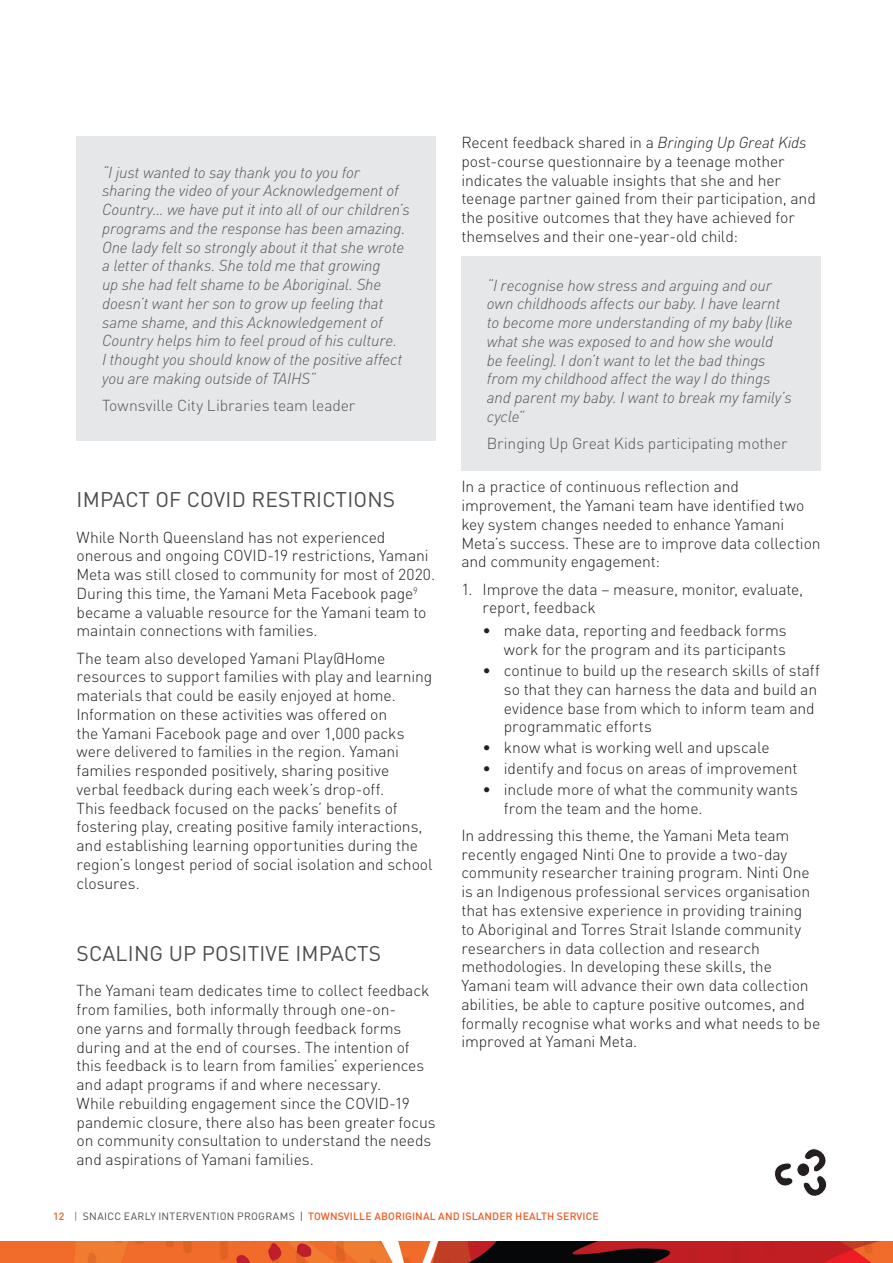
<style>
.page{position:relative;width:893px;height:1263px;background:#fff}
.page>*{position:absolute;margin:0;border:0;box-sizing:border-box;transform-origin:0 0}
.H3_-_14_14pt_Light{font:21px "DINOT";letter-spacing:.01em;color:#4b4c4d}
.Body_Text_Plain{font:300 15.75px/18.8px "DINOT";letter-spacing:-.005em;color:#231f20}
.Body_-_Indented_quot{font:italic 300 15.75px/18.8px "DINOT";letter-spacing:-.01em;color:#545758}
.Body_-_DOT_points__n{font:300 15.75px/18.8px "DINOT";letter-spacing:-.005em;color:#231f20}
.Body_-_Indented_quot-2{font:300 15.75px "DINOT";letter-spacing:-.005em;color:#545758}
.Body_-_DOT_points__L{font:300 15.75px/18.8px "DINOT";letter-spacing:-.005em;color:#231f20}
.t1{font:500 10.5px "DINOT";letter-spacing:.01em;color:#f15921}
.s1{font-style:italic}
.s2{font-weight:300;color:#4b4c4d}
.s3{font-weight:400;color:#4b4c4d}
</style>
<div class="page">
<img style="left:0;top:1242px;width:893px;height:21px">
<div style="left:77px;top:136px;width:359px;height:305px;background:#e6e7e9"></div>
<div style="left:461px;top:256px;width:360px;height:215px;background:#e6e7e9"></div>
<svg style="left:774px;top:1148px;width:52px;height:48px"></svg>
<div style="left:797px;top:1163px;width:13px;height:13px;background:#231f20;border-radius:50%"></div>
<div style="left:796px;top:1162px;width:14px;height:15px;border:1px solid #fff;border-radius:50%"></div>
<p class="Body_-_Indented_quot" style="left:102px;top:163px;width:309px">“I just wanted to say thank you to you for sharing the video of your Acknowledgement of Country… we have put it into all of our children’s programs and the response has been amazing.<br>One lady felt so strongly about it that she wrote a letter of thanks. She told me that growing<br>up she had felt shame to be Aboriginal. She doesn’t want her son to grow up feeling that same shame, and this Acknowledgement of Country helps him to feel proud of his culture.<br>I thought you should know of the positive affect you are making outside of TAIHS”</p>
<p class="Body_-_Indented_quot-2" style="left:102px;top:396px;width:255px">Townsville City Libraries team leader</p>
<p class="H3_-_14_14pt_Light" style="left:77px;top:486px;width:320px">IMPACT OF COVID RESTRICTIONS</p>
<p class="Body_Text_Plain" style="left:77px;top:527px;width:360px">While North Queensland has not experienced onerous and ongoing COVID-19 restrictions, Yamani Meta was still closed to community for most of 2020.<br>During this time, the Yamani Meta Facebook page<sup>9 </sup>became a valuable resource for the Yamani team to maintain connections with families.</p>
<p class="Body_Text_Plain" style="left:77px;top:648px;width:358px">The team also developed Yamani Play@Home resources to support families with play and learning materials that could be easily enjoyed at home.<br>Information on these activities was offered on<br>the Yamani Facebook page and over 1,000 packs were delivered to families in the region. Yamani families responded positively, sharing positive verbal feedback during each week’s drop-off.<br>This feedback focused on the packs’ benefits of fostering play, creating positive family interactions, and establishing learning opportunities during the region’s longest period of social isolation and school closures.</p>
<p class="H3_-_14_14pt_Light" style="left:77px;top:940px;width:306px">SCALING UP POSITIVE IMPACTS</p>
<p class="Body_Text_Plain" style="left:77px;top:981px;width:360px">The Yamani team dedicates time to collect feedback from families, both informally through one-on-<br>one yarns and formally through feedback forms during and at the end of courses. The intention of this feedback is to learn from families’ experiences and adapt programs if and where necessary.<br>While rebuilding engagement since the COVID-19 pandemic closure, there also has been greater focus on community consultation to understand the needs and aspirations of Yamani families.</p>
<p class="Body_Text_Plain" style="left:461px;top:133px;width:356px">Recent feedback shared in a <span class="s1">Bringing Up Great Kids </span>post-course questionnaire by a teenage mother indicates the valuable insights that she and her teenage partner gained from their participation, and the positive outcomes that they have achieved for themselves and their one-year-old child:</p>
<p class="Body_-_Indented_quot" style="left:487px;top:275px;width:307px">“I recognise how stress and arguing and our own childhoods affects our baby. I have learnt to become more understanding of my baby (like what she was exposed to and how she would be feeling). I don’t want to let the bad things from my childhood affect the way I do things and parent my baby. I want to break my family’s cycle”</p>
<p class="Body_-_Indented_quot-2" style="left:487px;top:434px;width:302px">Bringing Up Great Kids participating mother</p>
<p class="Body_Text_Plain" style="left:461px;top:477px;width:361px">In a practice of continuous reflection and improvement, the Yamani team have identified two key system changes needed to enhance Yamani Meta’s success. These are to improve data collection and community engagement:</p>
<p class="Body_-_DOT_points__n" style="left:483px;top:579px;width:322px;text-indent:-21px">1. Improve the data – measure, monitor, evaluate, report, feedback</p>
<p class="Body_-_DOT_points__n" style="left:483px;top:621px;width:305px;text-align:right">• make data, reporting and feedback forms work for the program and its participants</p>
<p class="Body_-_DOT_points__n" style="left:504px;top:661px;width:317px;text-indent:-21px">• continue to build up the research skills of staff so that they can harness the data and build an evidence base from which to inform team and programmatic efforts</p>
<p class="Body_-_DOT_points__n" style="left:483px;top:738px;width:288px">• know what is working well and upscale</p>
<p class="Body_-_DOT_points__n" style="left:483px;top:759px;width:316px">• identify and focus on areas of improvement</p>
<p class="Body_-_DOT_points__L" style="left:504px;top:780px;width:296px;text-indent:-21px">• include more of what the community wants from the team and the home.</p>
<p class="Body_Text_Plain" style="left:461px;top:826px;width:360px">In addressing this theme, the Yamani Meta team recently engaged Ninti One to provide a two-day community researcher training program. Ninti One is an Indigenous professional services organisation that has extensive experience in providing training<br>to Aboriginal and Torres Strait Islande community researchers in data collection and research methodologies. In developing these skills, the Yamani team will advance their own data collection abilities, be able to capture positive outcomes, and formally recognise what works and what needs to be improved at Yamani Meta.</p>
<p class="t1" style="left:53px;top:1209px;width:547px">12 <span class="s2">|</span> <span class="s3">SNAICC EARLY INTERVENTION PROGRAMS |</span> TOWNSVILLE ABORIGINAL AND ISLANDER HEALTH SERVICE</p>
</div>
